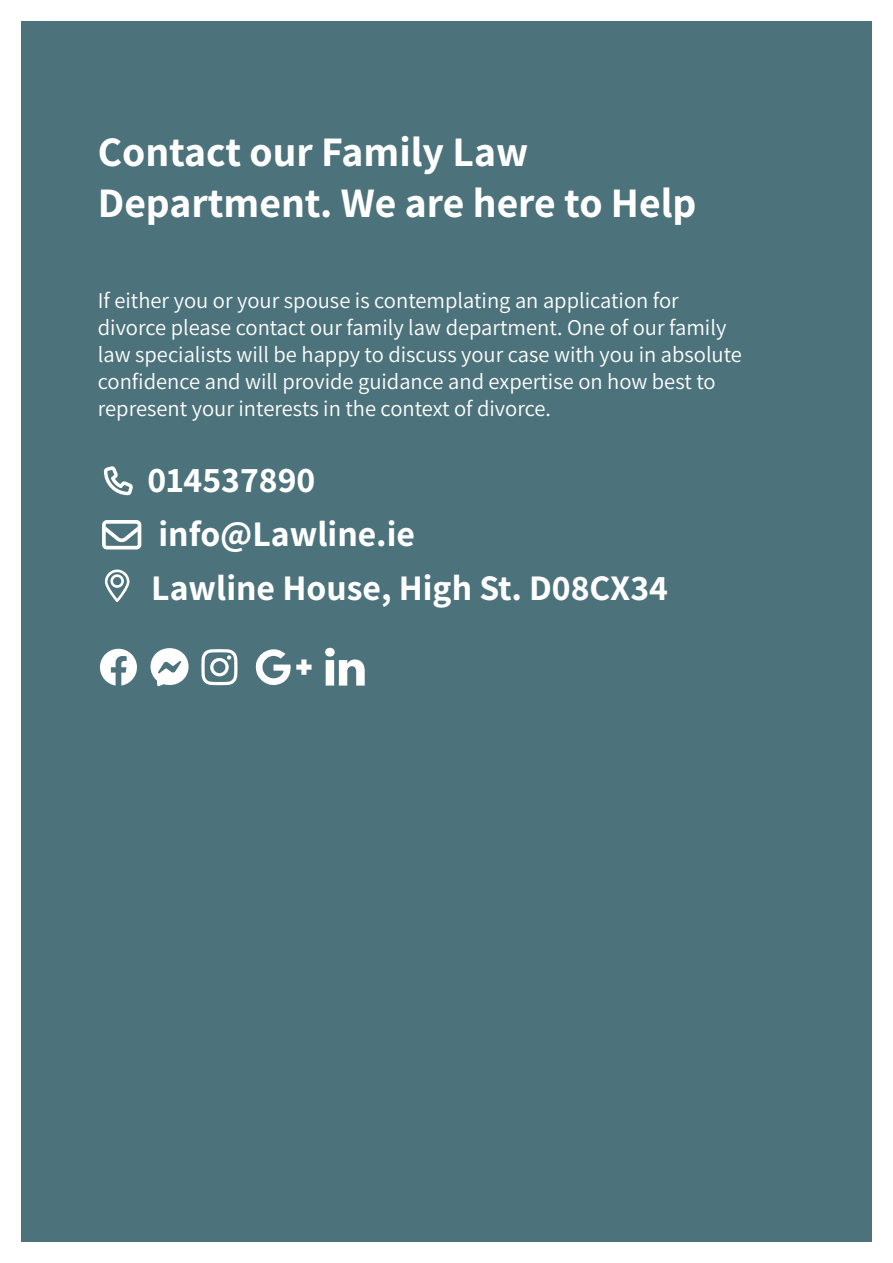
<style>
.page{position:relative;width:893px;height:1263px;background:#fff}
.page>*{position:absolute;margin:0;border:0;box-sizing:border-box;transform-origin:0 0}
.t1{font:700 42px/50.4px "Assistant";color:#fff}
.t2{font:700 36px "Assistant";color:#fff}
.t3{font:22.5px/27px "Assistant";color:#fff}
</style>
<div class="page">
<div style="left:21px;top:21px;width:851px;height:1221px;background:#4c727b"></div>
<svg style="left:104px;top:466px;width:29px;height:29px"></svg>
<svg style="left:102px;top:520px;width:39px;height:29px"></svg>
<svg style="left:105px;top:569px;width:24px;height:33px"></svg>
<svg style="left:255px;top:649px;width:57px;height:36px"></svg>
<svg style="left:325px;top:648px;width:40px;height:37px"></svg>
<svg style="left:201px;top:649px;width:36px;height:36px"></svg>
<svg style="left:100px;top:649px;width:37px;height:36px"></svg>
<svg style="left:151px;top:648px;width:38px;height:39px"></svg>
<p class="t1" style="left:98px;top:125px;width:600px">Contact our Family Law<br>Department. We are here to Help</p>
<p class="t3" style="left:98px;top:286px;width:646px">If either you or your spouse is contemplating an application for divorce please contact our family law department. One of our family law specialists will be happy to discuss your case with you in absolute confidence and will provide guidance and expertise on how best to represent your interests in the context of divorce.</p>
<p class="t2" style="left:148px;top:455px;width:169px">014537890</p>
<p class="t2" style="left:159px;top:509px;width:258px">info@Lawline.ie</p>
<p class="t2" style="left:151px;top:563px;width:518px">Lawline House, High St. D08CX34</p>
</div>
